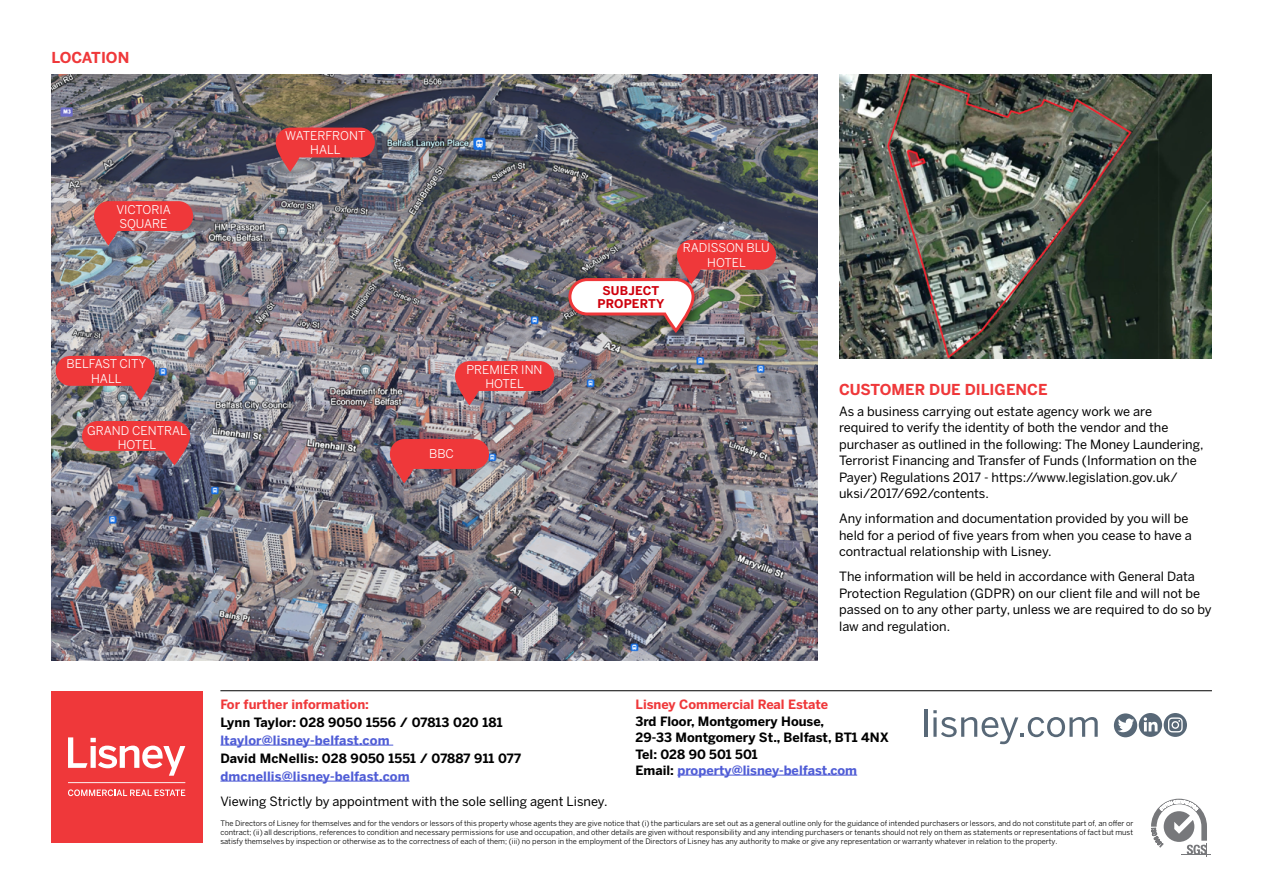
<style>
.page{position:relative;width:1263px;height:893px;background:#fff}
.page>*{position:absolute;margin:0;border:0;box-sizing:border-box;transform-origin:0 0}
.t1{font:700 15px "Benton Sans";color:#ef383a}
.t2{font:12.75px/16.5px "Benton Sans";color:#000}
.t3{font:700 12.75px/16.5px "Benton Sans";color:#000}
.t4{font:700 12.75px "Benton Sans";letter-spacing:.01em;color:#4f5cd6}
.t5{font:700 12.75px "Benton Sans";color:#ef383a}
.t6{font:12px/14.4px "Benton Sans";color:#fff;text-align:center}
.t7{font:700 12px/13.5px "Benton Sans";letter-spacing:.01em;color:#cf000d;text-align:center}
.t8{font:7.5px/9px "Benton Sans";color:#000;text-align:justify}
.s1{color:#4f5cd6}
</style>
<div class="page">
<hr style="left:677px;top:775px;width:180px;height:1px;background:#4f5cd6">
<svg style="left:1151px;top:799px;width:59px;height:58px"></svg>
<div style="left:51px;top:691px;width:151px;height:151px;background:#ef383a"></div>
<svg style="left:68px;top:782px;width:117px;height:1px"></svg>
<svg style="left:68px;top:789px;width:117px;height:7px"></svg>
<svg style="left:68px;top:737px;width:117px;height:39px"></svg>
<hr style="left:220px;top:745px;width:173px;height:1px;background:#4f5cd6">
<hr style="left:220px;top:781px;width:190px;height:1px;background:#4f5cd6">
<hr style="left:220px;top:690px;width:992px;height:1px;background:#000">
<hr style="left:924px;top:710px;width:3px;height:27px;background:#586877">
<svg style="left:933px;top:710px;width:165px;height:34px"></svg>
<div style="left:1114px;top:713px;width:23px;height:24px;background:#586877;border-radius:12px"></div>
<svg style="left:1118px;top:713px;width:69px;height:24px"></svg>
<img style="left:51px;top:75px;width:767px;height:585px">
<svg style="left:56px;top:356px;width:99px;height:44px"></svg>
<svg style="left:94px;top:201px;width:99px;height:44px"></svg>
<div style="left:563px;top:275px;width:142px;height:71px;background:#000;opacity:.49"></div>
<img style="left:567px;top:240px;width:209px;height:103px">
<img style="left:839px;top:75px;width:373px;height:283px">
<svg style="left:390px;top:439px;width:99px;height:44px"></svg>
<svg style="left:455px;top:361px;width:99px;height:44px"></svg>
<svg style="left:276px;top:128px;width:99px;height:44px"></svg>
<svg style="left:82px;top:421px;width:108px;height:44px"></svg>
<h1 class="t1" style="left:51px;top:48px;width:79px">LOCATION</h1>
<h3 class="t6" style="left:116px;top:202px;width:56px;text-align:left">VICTORIA<br>SQUARE</h3>
<h3 class="t6" style="left:67px;top:357px;width:81px">BELFAST CITY<br>HALL</h3>
<h3 class="t6" style="left:87px;top:423px;width:101px">GRAND CENTRAL<br>HOTEL</h3>
<h3 class="t6" style="left:285px;top:129px;width:82px">WATERFRONT<br>HALL</h3>
<h3 class="t6" style="left:466px;top:362px;width:78px">PREMIER INN<br>HOTEL</h3>
<h3 class="t6" style="left:429px;top:446px;width:26px">BBC</h3>
<h3 class="t7" style="left:597px;top:284px;width:69px">SUBJECT<br>PROPERTY</h3>
<h3 class="t6" style="left:683px;top:241px;width:88px">RADISSON BLU<br>HOTEL</h3>
<h1 class="t1" style="left:839px;top:380px;width:210px">CUSTOMER DUE DILIGENCE</h1>
<p class="t2" style="left:839px;top:403px;width:366px">As a business carrying out estate agency work we are required to verify the identity of both the vendor and the purchaser as outlined in the following: The Money Laundering, Terrorist Financing and Transfer of Funds (Information on the Payer) Regulations 2017 - https://www.legislation.gov.uk/ uksi/2017/692/contents.</p>
<h2 class="t2" style="left:839px;top:510px;width:354px">Any information and documentation provided by you will be held for a period of five years from when you cease to have a contractual relationship with Lisney.</h2>
<h2 class="t2" style="left:839px;top:568px;width:374px">The information will be held in accordance with General Data Protection Regulation (GDPR) on our client file and will not be passed on to any other party, unless we are required to do so by law and regulation.</h2>
<h2 class="t5" style="left:220px;top:696px;width:150px">For further information:</h2>
<h2 class="t3" style="left:220px;top:714px;width:284px">Lynn Taylor: 028 9050 1556 / 07813 020 181</h2>
<h2 class="t4" style="left:220px;top:732px;width:171px">ltaylor@lisney-belfast.com</h2>
<h2 class="t3" style="left:220px;top:750px;width:302px">David McNellis: 028 9050 1551 / 07887 911 077</h2>
<h2 class="t4" style="left:220px;top:768px;width:191px">dmcnellis@lisney-belfast.com</h2>
<h2 class="t2" style="left:220px;top:793px;width:389px">Viewing Strictly by appointment with the sole selling agent Lisney.</h2>
<h2 class="t5" style="left:635px;top:696px;width:194px">Lisney Commercial Real Estate</h2>
<h2 class="t3" style="left:635px;top:713px;width:255px">3rd Floor, Montgomery House,<br>29-33 Montgomery St., Belfast, BT1 4NX<br>Tel: 028 90 501 501<br>Email: <span class="s1">property@lisney-belfast.com</span></h2>
<p class="t8" style="left:220px;top:819px;width:914px">The Directors of Lisney for themselves and for the vendors or lessors of this property whose agents they are give notice that (i) the particulars are set out as a general outline only for the guidance of intended purchasers or lessors, and do not constitute part of, an offer or contract; (ii) all descriptions, references to condition and necessary permissions for use and occupation, and other details are given without responsibility and any intending purchasers or tenants should not rely on them as statements or representations of fact but must satisfy themselves by inspection or otherwise as to the correctness of each of them; (iii) no person in the employment of the Directors of Lisney has any authority to make or give any representation or warranty whatever in relation to the property.</p>
</div>
